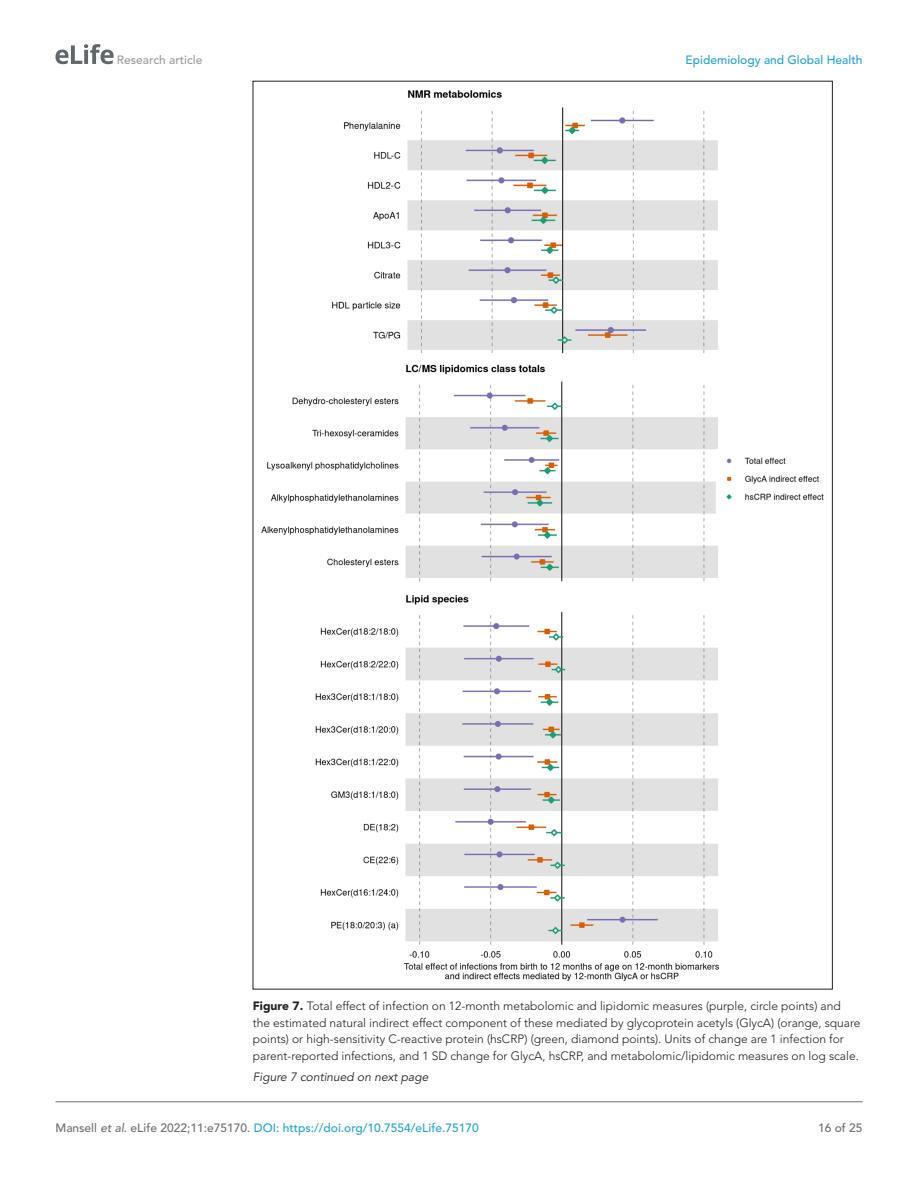
<style>
.page{position:relative;width:918px;height:1188px;background:#fff}
.page>*{position:absolute;margin:0;border:0;box-sizing:border-box;transform-origin:0 0}
.t1{font:300 12px/16.5px "Avenir LT Std";color:#231f20}
.t2{font:500 12px "Avenir LT Std";color:#1ea4d7}
.t3{font:italic 12px "Avenir LT Std";color:#231f20}
.t4{font:500 12px "Avenir LT Std";color:#9a9a9a}
.t5{font:500 12px "Avenir LT Std";color:#6e6e70}
.s1{font-weight:900}
.s2{color:#6e6e70}
.s3{font-style:italic;color:#6e6e70}
</style>
<div class="page">
<svg style="left:56px;top:44px;width:58px;height:20px"></svg>
<hr style="left:56px;top:1101px;width:806px;height:1px;background:#6e6e70">
<img style="left:262px;top:90px;width:561px;height:890px">
<p class="t4" style="left:117px;top:53px;width:87px">Research article</p>
<p class="t2" style="left:686px;top:53px;width:178px">Epidemiology and Global Health</p>
<p class="t1" style="left:253px;top:998px;width:609px"><span class="s1">Figure 7.</span> Total effect of infection on 12-month metabolomic and lipidomic measures (purple, circle points) and the estimated natural indirect effect component of these mediated by glycoprotein acetyls (GlycA) (orange, square points) or high-sensitivity C-reactive protein (hsCRP) (green, diamond points). Units of change are 1 infection for parent-reported infections, and 1 SD change for GlycA, hsCRP, and metabolomic/lipidomic measures on log scale.</p>
<p class="t3" style="left:253px;top:1070px;width:177px">Figure 7 continued on next page</p>
<p class="t2" style="left:56px;top:1121px;width:425px"><span class="s2">Mansell</span> <span class="s3">et al</span><span class="s2">. eLife 2022;11:e75170.</span> DOI: https://doi.org/10.7554/eLife.75170</p>
<p class="t5" style="left:818px;top:1121px;width:46px">16 of 25</p>
</div>
